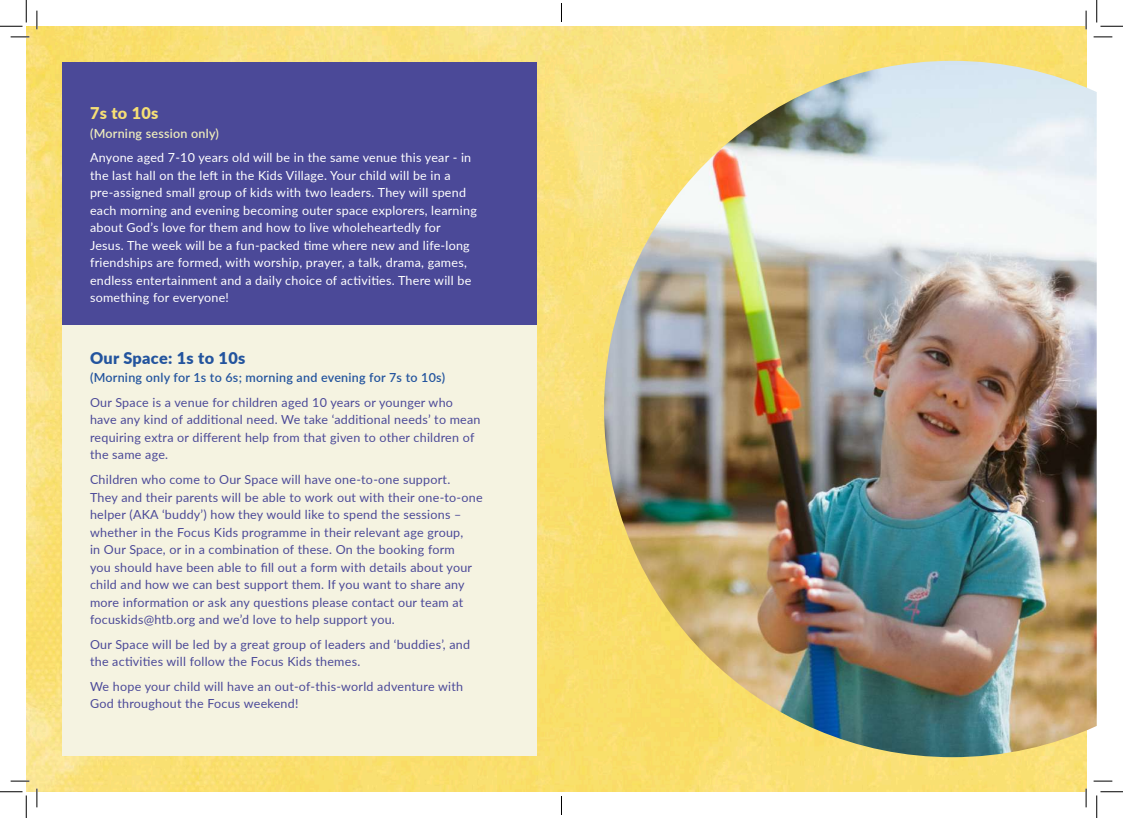
<style>
.page{position:relative;width:1123px;height:818px;background:#fff}
.page>*{position:absolute;margin:0;border:0;box-sizing:border-box;transform-origin:0 0}
.t1{font:900 16.25px "Lato";letter-spacing:.02em;color:#23549e}
.t2{font:900 16.25px "Lato";letter-spacing:.02em;color:#f6df75}
.t3{font:12.5px/17.5px "Lato";letter-spacing:.02em;color:#4b4998}
.t4{font:12.5px/17.5px "Lato";letter-spacing:.02em;color:#fff}
.t5{font:600 12.5px "Lato";letter-spacing:.02em;color:#23549e}
.t6{font:600 12.5px "Lato";letter-spacing:.02em;color:#eeecbc}
</style>
<div class="page">
<img style="left:26px;top:26px;width:1060px;height:766px">
<div style="left:62px;top:62px;width:474px;height:263px;background:#4b4998"></div>
<img style="left:604px;top:61px;width:492px;height:696px">
<div style="left:62px;top:325px;width:474px;height:431px;background:#f5f3e1"></div>
<svg style="left:11px;top:36px;width:18px;height:2px"></svg>
<svg style="left:1093px;top:36px;width:19px;height:2px"></svg>
<svg style="left:11px;top:780px;width:18px;height:2px"></svg>
<svg style="left:1093px;top:780px;width:19px;height:2px"></svg>
<svg style="left:36px;top:11px;width:2px;height:18px"></svg>
<svg style="left:36px;top:788px;width:2px;height:19px"></svg>
<svg style="left:1085px;top:11px;width:1px;height:18px"></svg>
<svg style="left:1085px;top:788px;width:1px;height:19px"></svg>
<svg style="left:0;top:0;width:27px;height:27px"></svg>
<svg style="left:0;top:791px;width:27px;height:27px"></svg>
<svg style="left:1096px;top:0;width:27px;height:27px"></svg>
<svg style="left:1096px;top:791px;width:27px;height:27px"></svg>
<svg style="left:561px;top:3px;width:1px;height:19px"></svg>
<svg style="left:561px;top:796px;width:1px;height:19px"></svg>
<h1 class="t2" style="left:90px;top:101px;width:70px">7s to 10s</h1>
<p class="t6" style="left:90px;top:124px;width:130px">(Morning session only)</p>
<p class="t4" style="left:90px;top:149px;width:388px">Anyone aged 7-10 years old will be in the same venue this year - in the last hall on the left in the Kids Village. Your child will be in a pre-assigned small group of kids with two leaders. They will spend each morning and evening becoming outer space explorers, learning about God’s love for them and how to live wholeheartedly for Jesus. The week will be a fun-packed time where new and life-long friendships are formed, with worship, prayer, a talk, drama, games, endless entertainment and a daily choice of activities. There will be something for everyone!</p>
<h1 class="t1" style="left:90px;top:345px;width:157px">Our Space: 1s to 10s</h1>
<p class="t5" style="left:90px;top:369px;width:356px">(Morning only for 1s to 6s; morning and evening for 7s to 10s)</p>
<p class="t3" style="left:90px;top:393px;width:392px">Our Space is a venue for children aged 10 years or younger who have any kind of additional need. We take ‘additional needs’ to mean requiring extra or different help from that given to other children of the same age.</p>
<p class="t3" style="left:90px;top:470px;width:394px">Children who come to Our Space will have one-to-one support.<br>They and their parents will be able to work out with their one-to-one helper (AKA ‘buddy’) how they would like to spend the sessions – whether in the Focus Kids programme in their relevant age group,<br>in Our Space, or in a combination of these. On the booking form<br>you should have been able to fill out a form with details about your child and how we can best support them. If you want to share any more information or ask any questions please contact our team at focuskids@htb.org and we’d love to help support you.</p>
<p class="t3" style="left:90px;top:635px;width:381px">Our Space will be led by a great group of leaders and ‘buddies’, and the activities will follow the Focus Kids themes.</p>
<p class="t3" style="left:90px;top:677px;width:374px">We hope your child will have an out-of-this-world adventure with<br>God throughout the Focus weekend!</p>
</div>
